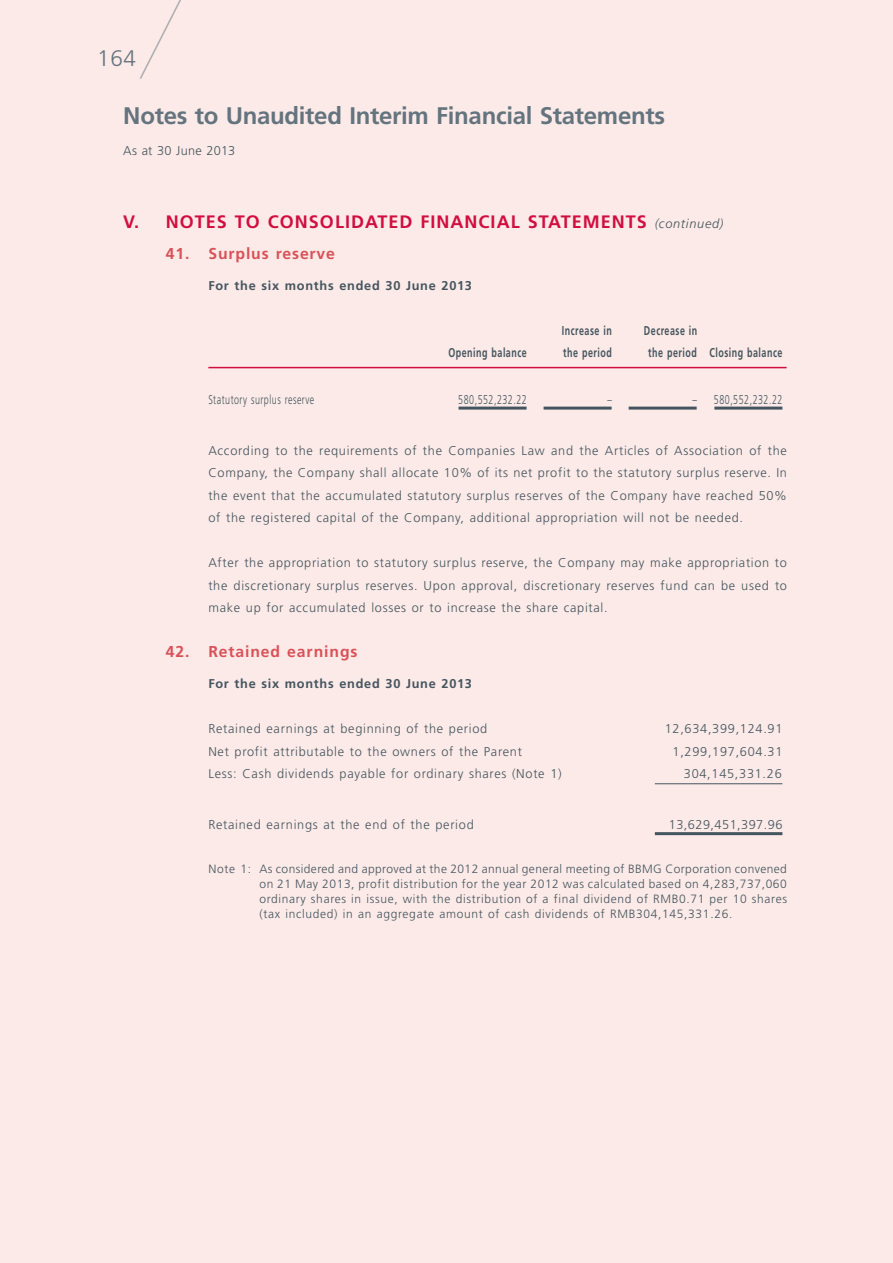
<style>
.page{position:relative;width:893px;height:1263px;background:#fbeae7}
.page>*{position:absolute;margin:0;border:0;box-sizing:border-box;transform-origin:0 0}
.t1{font:700 24px "Frutiger LT Std";letter-spacing:-.015em;color:#64747e}
.t2{font:300 22.5px "Frutiger LT Std";color:#64747e}
.t3{font:700 18px "Frutiger LT Std";letter-spacing:.055em;color:#d10e40}
.t4{font:700 15.75px "Frutiger LT Std";letter-spacing:.055em;color:#d95159}
.t5{font:300 12.75px/22.5px "Frutiger LT Std";letter-spacing:.055em;color:#45555f;text-align:justify}
.t6{font:700 12.75px "Frutiger LT Std";letter-spacing:.055em;color:#45555f;scale:.7 1}
.t7{font:700 12.75px "Frutiger LT Std";letter-spacing:.055em;color:#45555f}
.t8{font:300 12.75px "Frutiger LT Std";letter-spacing:.055em;color:#45555f;scale:.7 1}
.t9{font:300 12.75px "Frutiger LT Std";letter-spacing:.035em;color:#45555f}
.t10{font:300 12.75px "Frutiger LT Std";letter-spacing:.015em;color:#45555f}
.t11{font:300 12px/15px "Frutiger LT Std";letter-spacing:.055em;color:#45555f;text-align:justify}
.s1{font-weight:300;font-style:italic;font-size:12.75px;color:#45555f}
</style>
<div class="page">
<svg style="left:139px;top:0;width:42px;height:79px"></svg>
<hr style="left:208px;top:367px;width:579px;height:1px;background:#d10e40">
<hr style="left:459px;top:407px;width:68px;height:3px;background:#45555f">
<hr style="left:544px;top:407px;width:68px;height:3px;background:#45555f">
<hr style="left:629px;top:407px;width:68px;height:3px;background:#45555f">
<hr style="left:714px;top:407px;width:68px;height:3px;background:#45555f">
<hr style="left:655px;top:783px;width:127px;height:1px;background:#45555f">
<hr style="left:655px;top:832px;width:127px;height:3px;background:#45555f">
<p class="t2" style="left:97px;top:45px;width:40px">164</p>
<p class="t1" style="left:123px;top:102px;width:543px">Notes to Unaudited Interim Financial Statements</p>
<p class="t10" style="left:123px;top:143px;width:114px">As at 30 June 2013</p>
<p class="t3" style="left:123px;top:211px;width:602px">V. NOTES TO CONSOLIDATED FINANCIAL STATEMENTS <span class="s1">(continued)</span></p>
<p class="t4" style="left:166px;top:244px;width:171px">41. Surplus reserve</p>
<p class="t7" style="left:208px;top:278px;width:265px">For the six months ended 30 June 2013</p>
<p class="t6" style="left:562px;top:323px;width:73px">Increase in</p>
<p class="t6" style="left:644px;top:323px;width:78px">Decrease in</p>
<p class="t6" style="left:448px;top:345px;width:113px">Opening balance</p>
<p class="t6" style="left:563px;top:345px;width:71px">the period</p>
<p class="t6" style="left:648px;top:345px;width:193px">the period Closing balance</p>
<p class="t8" style="left:208px;top:392px;width:153px">Statutory surplus reserve</p>
<p class="t8" style="left:458px;top:392px;width:99px">580,552,232.22</p>
<p class="t8" style="left:607px;top:392px;width:8px">–</p>
<p class="t8" style="left:692px;top:392px;width:130px">– 580,552,232.22</p>
<p class="t5" style="left:208px;top:439px;width:580px">According to the requirements of the Companies Law and the Articles of Association of the Company, the Company shall allocate 10% of its net profit to the statutory surplus reserve. In the event that the accumulated statutory surplus reserves of the Company have reached 50% of the registered capital of the Company, additional appropriation will not be needed.</p>
<p class="t5" style="left:208px;top:552px;width:580px">After the appropriation to statutory surplus reserve, the Company may make appropriation to the discretionary surplus reserves. Upon approval, discretionary reserves fund can be used to make up for accumulated losses or to increase the share capital.</p>
<p class="t4" style="left:166px;top:642px;width:193px">42. Retained earnings</p>
<p class="t7" style="left:208px;top:676px;width:265px">For the six months ended 30 June 2013</p>
<p class="t5" style="left:208px;top:718px;width:280px">Retained earnings at beginning of the period</p>
<p class="t5" style="left:665px;top:718px;width:119px">12,634,399,124.91</p>
<p class="t5" style="left:208px;top:740px;width:315px">Net profit attributable to the owners of the Parent</p>
<p class="t5" style="left:672px;top:740px;width:111px">1,299,197,604.31</p>
<p class="t5" style="left:208px;top:763px;width:355px">Less: Cash dividends payable for ordinary shares (Note 1)</p>
<p class="t5" style="left:684px;top:763px;width:99px">304,145,331.26</p>
<p class="t5" style="left:208px;top:814px;width:267px">Retained earnings at the end of the period</p>
<p class="t9" style="left:669px;top:817px;width:115px">13,629,451,397.96</p>
<p class="t11" style="left:259px;top:861px;width:529px;text-indent:-51px">Note 1: As considered and approved at the 2012 annual general meeting of BBMG Corporation convened on 21 May 2013, profit distribution for the year 2012 was calculated based on 4,283,737,060 ordinary shares in issue, with the distribution of a final dividend of RMB0.71 per 10 shares (tax included) in an aggregate amount of cash dividends of RMB304,145,331.26.</p>
</div>
